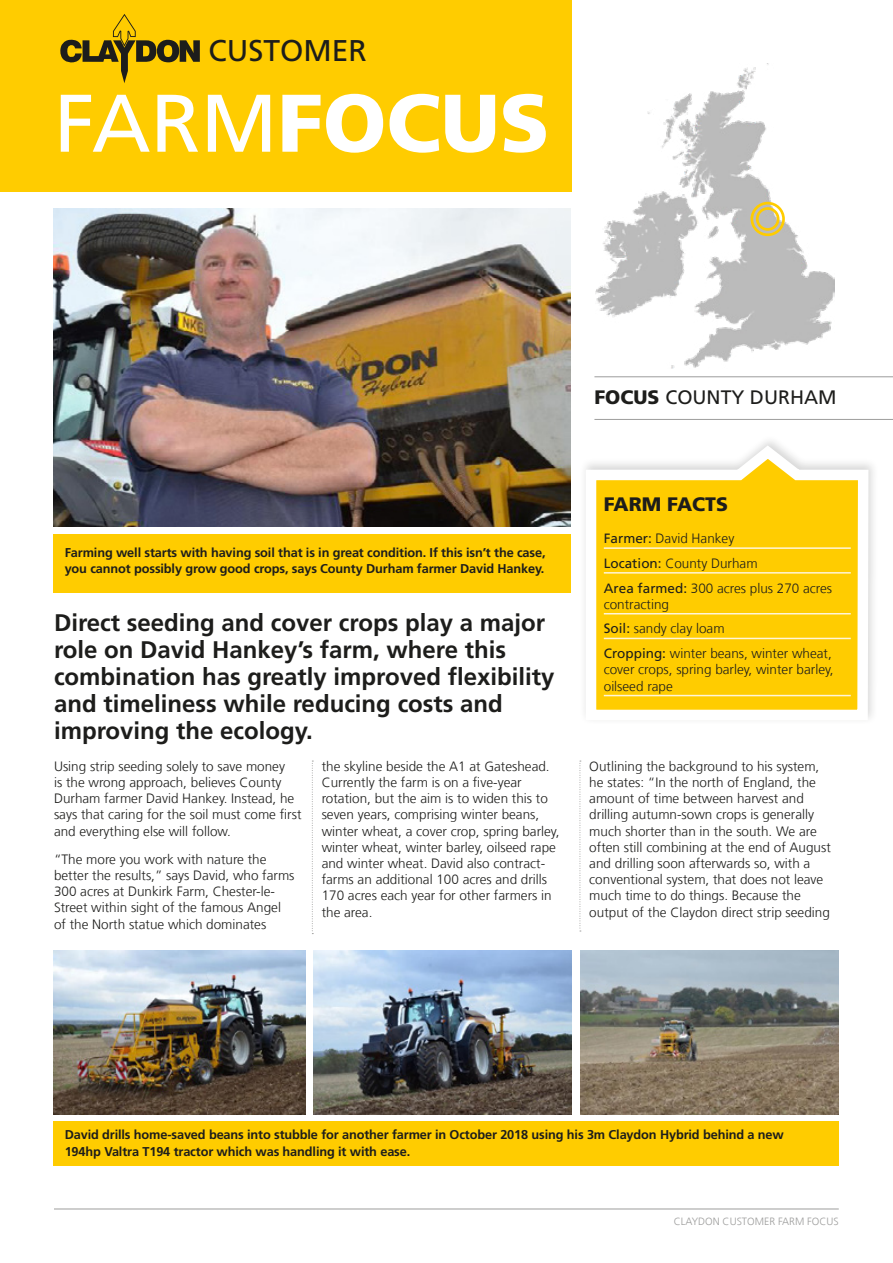
<style>
.page{position:relative;width:893px;height:1263px;background:#fff}
.page>*{position:absolute;margin:0;border:0;box-sizing:border-box;transform-origin:0 0}
.t1{font:900 81.6px "Frutiger LT Com";color:#fff}
.t2{font:30px "Frutiger LT Com";color:#1d1d1b}
.t3{font:700 24px/27px "Frutiger LT Com";color:#1d1d1b}
.t4{font:19.5px "Frutiger LT Com";color:#1d1d1b}
.t5{font:900 19.5px "Frutiger LT Com";color:#1d1d1b}
.t6{font:300 13.5px/16.2px "Frutiger LT Com";color:#1d1d1b}
.t7{font:700 12.75px/16.5px "Frutiger LT Com";letter-spacing:-.01em;color:#1d1d1b}
.t8{font:300 10.5px "Frutiger LT Com";color:#9d9d9c}
.s1{font-weight:400}
.s2{font-weight:900}
</style>
<div class="page">
<hr style="left:54px;top:1208px;width:785px;height:1px;background:#9d9d9c">
<img style="left:580px;top:950px;width:259px;height:164px">
<svg style="left:312px;top:761px;width:1px;height:173px"></svg>
<div style="left:0;top:0;width:571px;height:191px;background:#fc0"></div>
<svg style="left:60px;top:14px;width:140px;height:69px"></svg>
<hr style="left:594px;top:376px;width:299px;height:1px;background:#9d9d9c">
<hr style="left:594px;top:419px;width:299px;height:1px;background:#9d9d9c">
<img style="left:595px;top:63px;width:239px;height:306px">
<div style="left:750px;top:202px;width:35px;height:34px;border:3px solid #fc0;border-radius:50%"></div>
<div style="left:756px;top:207px;width:23px;height:24px;border:3px solid #fc0;border-radius:50%"></div>
<svg style="left:580px;top:761px;width:1px;height:171px"></svg>
<img style="left:53px;top:209px;width:518px;height:318px">
<div style="left:53px;top:534px;width:518px;height:59px;background:#fc0"></div>
<img style="left:53px;top:950px;width:253px;height:164px">
<img style="left:314px;top:950px;width:257px;height:164px">
<svg style="left:585px;top:441px;width:288px;height:277px"></svg>
<hr style="left:604px;top:547px;width:247px;height:2px;background:#fff5d8">
<hr style="left:604px;top:572px;width:247px;height:2px;background:#fff5d8">
<hr style="left:604px;top:613px;width:247px;height:1px;background:#fff5d8">
<hr style="left:604px;top:638px;width:247px;height:1px;background:#fff5d8">
<hr style="left:604px;top:695px;width:247px;height:1px;background:#fff5d8">
<div style="left:53px;top:1122px;width:786px;height:44px;background:#fc0"></div>
<h2 class="t2" style="left:208px;top:33px;width:160px">CUSTOMER</h2>
<h1 class="t1" style="left:54px;top:74px;width:497px"><span class="s1">FARM</span>FOCUS</h1>
<h3 class="t4" style="left:594px;top:386px;width:244px"><span class="s2">FOCUS</span> COUNTY DURHAM</h3>
<h3 class="t5" style="left:604px;top:492px;width:126px">FARM FACTS</h3>
<p class="t6" style="left:604px;top:526px;width:230px;line-height:24.8px"><span class="s1">Farmer:</span> David Hankey<br><span class="s1">Location:</span> County Durham<br><span class="s1">Area farmed:</span> 300 acres plus 270 acres</p>
<p class="t6" style="left:604px;top:592px;width:230px;line-height:24.8px">contracting<br><span class="s1">Soil:</span> sandy clay loam<br><span class="s1">Cropping:</span> winter beans, winter wheat,</p>
<p class="t6" style="left:604px;top:662px;width:231px">cover crops, spring barley, winter barley, oilseed rape</p>
<p class="t7" style="left:65px;top:544px;width:482px">Farming well starts with having soil that is in great condition. If this isn’t the case, you cannot possibly grow good crops, says County Durham farmer David Hankey.</p>
<h3 class="t3" style="left:54px;top:609px;width:502px">Direct seeding and cover crops play a major role on David Hankey’s farm, where this combination has greatly improved flexibility and timeliness while reducing costs and improving the ecology.</h3>
<p class="t6" style="left:54px;top:758px;width:249px">Using strip seeding solely to save money<br>is the wrong approach, believes County Durham farmer David Hankey. Instead, he says that caring for the soil must come first and everything else will follow.</p>
<p class="t6" style="left:54px;top:851px;width:242px">“The more you work with nature the better the results,” says David, who farms 300 acres at Dunkirk Farm, Chester-le-Street within sight of the famous Angel of the North statue which dominates</p>
<p class="t6" style="left:322px;top:758px;width:239px">the skyline beside the A1 at Gateshead.<br>Currently the farm is on a five-year rotation, but the aim is to widen this to seven years, comprising winter beans, winter wheat, a cover crop, spring barley, winter wheat, winter barley, oilseed rape and winter wheat. David also contract&shy;farms an additional 100 acres and drills 170 acres each year for other farmers in the area.</p>
<p class="t6" style="left:589px;top:758px;width:243px">Outlining the background to his system, he states: “In the north of England, the amount of time between harvest and drilling autumn-sown crops is generally much shorter than in the south. We are often still combining at the end of August and drilling soon afterwards so, with a conventional system, that does not leave much time to do things. Because the output of the Claydon direct strip seeding</p>
<p class="t7" style="left:65px;top:1126px;width:721px">David drills home-saved beans into stubble for another farmer in October 2018 using his 3m Claydon Hybrid behind a new<br>194hp Valtra T194 tractor which was handling it with ease.</p>
<p class="t8" style="left:674px;top:1215px;width:166px">CLAYDON CUSTOMER FARM FOCUS</p>
</div>
